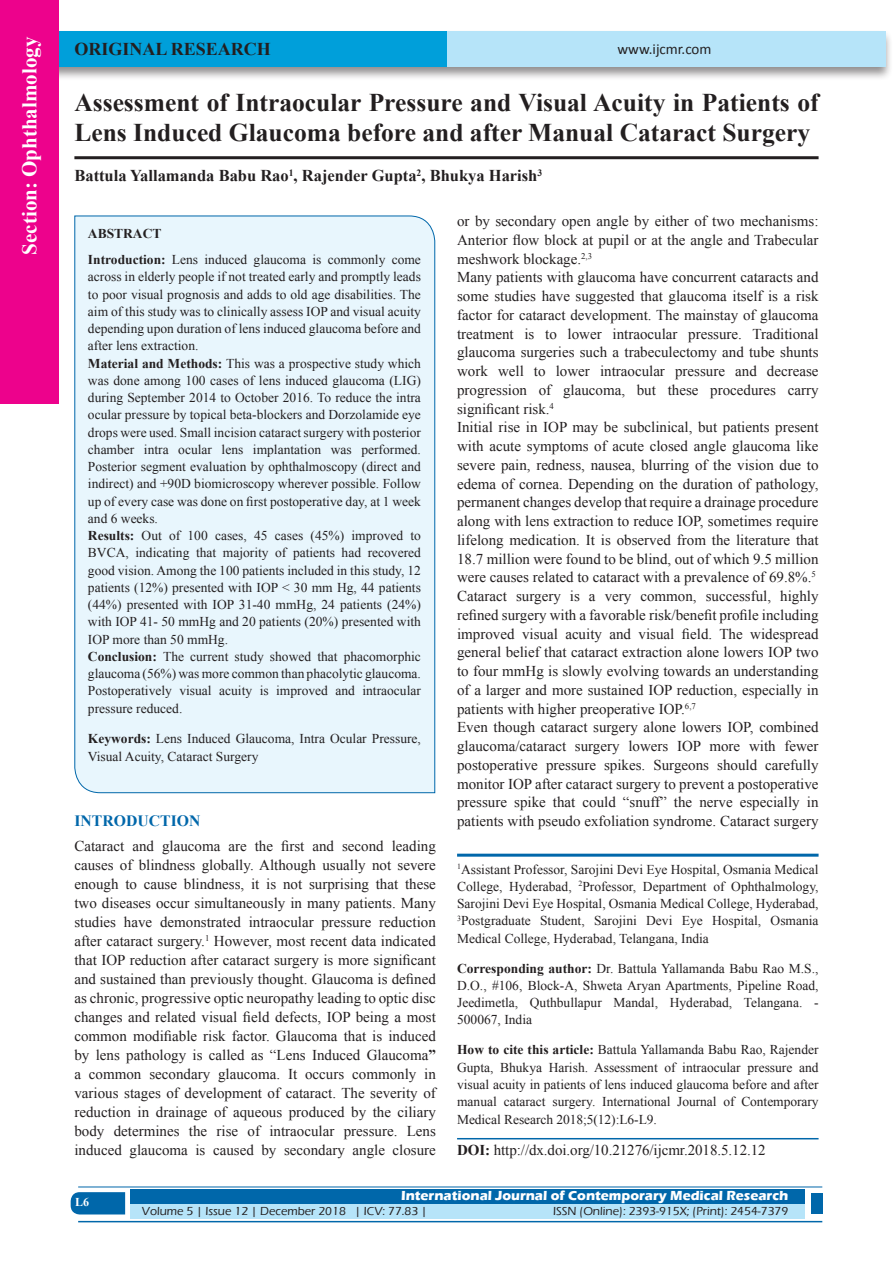
<style>
.page{position:relative;width:893px;height:1263px;background:#fff}
.page>*{position:absolute;margin:0;border:0;box-sizing:border-box;transform-origin:0 0}
.A_Title_New{font:700 25.5px/30px "Times New Roman";color:#231f20}
.t1{font:700 21px "Times New Roman";color:#fff}
.AT_new{font:700 18px "Times New Roman";color:#231f20}
.AU-New{font:700 16.5px "Times New Roman";color:#231f20}
.t2{font:700 15.75px "Times New Roman";color:#0067aa}
.TX_New{font:15px/18.8px "Times New Roman";color:#231f20;text-align:justify}
.t3{font:15px "Calibri";color:#231f20}
.Affi_New{font:13.5px/17.2px "Times New Roman";color:#231f20}
.HTC_new{font:13.5px/17.4px "Times New Roman";letter-spacing:-.005em;color:#231f20;text-align:justify}
.Corresponding{font:13.5px/17.2px "Times New Roman";color:#231f20;text-align:justify}
.t4{font:700 13.5px "Eras ITC";color:#fff}
.t5{font:500 12px "Eras ITC";color:#231f20}
.t6{font:700 12px "Times New Roman";color:#fff}
.s1{font-weight:700}
</style>
<div class="page">
<div style="left:19px;top:29px;width:874px;height:52px;background:#231f20;opacity:.5"></div>
<div style="left:28px;top:31px;width:857px;height:35px;background:#b6e4f9"></div>
<div style="left:28px;top:31px;width:418px;height:35px;background:#009fda"></div>
<div style="left:0;top:0;width:59px;height:404px;background:#ed028c"></div>
<svg style="left:71px;top:1192px;width:54px;height:22px"></svg>
<div style="left:130px;top:1189px;width:674px;height:15px;background:#0067aa"></div>
<div style="left:130px;top:1204px;width:674px;height:15px;background:#b6e4f9"></div>
<hr style="left:78px;top:1186px;width:744px;height:1px;background:#0067aa">
<hr style="left:78px;top:1221px;width:744px;height:1px;background:#0067aa">
<div style="left:811px;top:1193px;width:11px;height:21px;background:#0067aa"></div>
<hr style="left:74px;top:156px;width:745px;height:3px;background:#231f20">
<div style="left:74px;top:215px;width:361px;height:578px;background:#e8f6fd"></div>
<hr style="left:457px;top:854px;width:362px;height:3px;background:#0067aa">
<hr style="left:457px;top:1138px;width:362px;height:1px;background:#0067aa">
<h2 class="t1" style="left:15px;top:255px;width:219px;rotate:-90deg">Section: Ophthalmology</h2>
<p class="AT_new" style="left:74px;top:36px;width:198px">ORIGINAL RESEARCH</p>
<p class="t3" style="left:617px;top:40px;width:96px">www.ijcmr.com</p>
<p class="A_Title_New" style="left:74px;top:87px;width:746px">Assessment of Intraocular Pressure and Visual Acuity in Patients of<br>Lens Induced Glaucoma before and after Manual Cataract Surgery</p>
<p class="AU-New" style="left:74px;top:164px;width:469px">Battula Yallamanda Babu Rao<sup>1</sup>, Rajender Gupta<sup>2</sup>, Bhukya Harish<sup>3</sup></p>
<p class="Affi_New" style="left:88px;top:221px;width:335px;line-height:25.8px"><span class="s1">ABSTRACT<br>Introduction:</span> Lens induced glaucoma is commonly come</p>
<p class="Affi_New" style="left:88px;top:268px;width:335px">across in elderly people if not treated early and promptly leads to poor visual prognosis and adds to old age disabilities. The aim of this study was to clinically assess IOP and visual acuity depending upon duration of lens induced glaucoma before and after lens extraction.<br><span class="s1">Material and Methods:</span> This was a prospective study which was done among 100 cases of lens induced glaucoma (LIG) during September 2014 to October 2016. To reduce the intra ocular pressure by topical beta-blockers and Dorzolamide eye drops were used. Small incision cataract surgery with posterior chamber intra ocular lens implantation was performed.<br>Posterior segment evaluation by ophthalmoscopy (direct and indirect) and +90D biomicroscopy wherever possible. Follow up of every case was done on first postoperative day, at 1 week and 6 weeks.<br><span class="s1">Results:</span> Out of 100 cases, 45 cases (45%) improved to BVCA, indicating that majority of patients had recovered good vision. Among the 100 patients included in this study, 12 patients (12%) presented with IOP &lt; 30 mm Hg, 44 patients (44%) presented with IOP 31-40 mmHg, 24 patients (24%) with IOP 41- 50 mmHg and 20 patients (20%) presented with IOP more than 50 mmHg.<br><span class="s1">Conclusion:</span> The current study showed that phacomorphic glaucoma (56%) was more common than phacolytic glaucoma.<br>Postoperatively visual acuity is improved and intraocular pressure reduced.</p>
<p class="Affi_New" style="left:88px;top:730px;width:335px;line-height:18px"><span class="s1">Keywords:</span> Lens Induced Glaucoma, Intra Ocular Pressure,<br>Visual Acuity, Cataract Surgery</p>
<h1 class="t2" style="left:74px;top:809px;width:127px">INTRODUCTION</h1>
<p class="TX_New" style="left:74px;top:836px;width:363px">Cataract and glaucoma are the first and second leading causes of blindness globally. Although usually not severe enough to cause blindness, it is not surprising that these two diseases occur simultaneously in many patients. Many studies have demonstrated intraocular pressure reduction after cataract surgery.<sup>1</sup> However, most recent data indicated that IOP reduction after cataract surgery is more significant and sustained than previously thought. Glaucoma is defined as chronic, progressive optic neuropathy leading to optic disc changes and related visual field defects, IOP being a most common modifiable risk factor. Glaucoma that is induced by lens pathology is called as “Lens Induced Glaucoma<span class="s1">” </span>a common secondary glaucoma. It occurs commonly in various stages of development of cataract. The severity of reduction in drainage of aqueous produced by the ciliary body determines the rise of intraocular pressure. Lens induced glaucoma is caused by secondary angle closure</p>
<p class="TX_New" style="left:457px;top:211px;width:363px">or by secondary open angle by either of two mechanisms:<br>Anterior flow block at pupil or at the angle and Trabecular meshwork blockage.<sup>2,3</sup></p>
<p class="TX_New" style="left:457px;top:268px;width:363px">Many patients with glaucoma have concurrent cataracts and some studies have suggested that glaucoma itself is a risk factor for cataract development. The mainstay of glaucoma treatment is to lower intraocular pressure. Traditional glaucoma surgeries such a trabeculectomy and tube shunts work well to lower intraocular pressure and decrease progression of glaucoma, but these procedures carry significant risk.<sup>4</sup></p>
<p class="TX_New" style="left:457px;top:418px;width:363px">Initial rise in IOP may be subclinical, but patients present with acute symptoms of acute closed angle glaucoma like severe pain, redness, nausea, blurring of the vision due to edema of cornea. Depending on the duration of pathology, permanent changes develop that require a drainage procedure along with lens extraction to reduce IOP, sometimes require lifelong medication. It is observed from the literature that 18.7 million were found to be blind, out of which 9.5 million were causes related to cataract with a prevalence of 69.8%.<sup>5</sup></p>
<p class="TX_New" style="left:457px;top:586px;width:363px">Cataract surgery is a very common, successful, highly refined surgery with a favorable risk/benefit profile including improved visual acuity and visual field. The widespread general belief that cataract extraction alone lowers IOP two to four mmHg is slowly evolving towards an understanding of a larger and more sustained IOP reduction, especially in patients with higher preoperative IOP.<sup>6,7</sup></p>
<p class="TX_New" style="left:457px;top:718px;width:363px">Even though cataract surgery alone lowers IOP, combined glaucoma/cataract surgery lowers IOP more with fewer postoperative pressure spikes. Surgeons should carefully monitor IOP after cataract surgery to prevent a postoperative pressure spike that could “snuff” the nerve especially in patients with pseudo exfoliation syndrome. Cataract surgery</p>
<p class="Affi_New" style="left:457px;top:860px;width:363px;text-align:justify"><sup>1</sup>Assistant Professor, Sarojini Devi Eye Hospital, Osmania Medical College, Hyderabad, <sup>2</sup>Professor, Department of Ophthalmology, Sarojini Devi Eye Hospital, Osmania Medical College, Hyderabad, <sup>3</sup>Postgraduate Student, Sarojini Devi Eye Hospital, Osmania Medical College, Hyderabad, Telangana, India</p>
<p class="Corresponding" style="left:457px;top:959px;width:363px"><span class="s1">Corresponding author:</span> Dr. Battula Yallamanda Babu Rao M.S., D.O., #106, Block-A, Shweta Aryan Apartments, Pipeline Road, Jeedimetla, Quthbullapur Mandal, Hyderabad, Telangana. - 500067, India</p>
<p class="HTC_new" style="left:457px;top:1041px;width:363px"><span class="s1">How to cite this article:</span> Battula Yallamanda Babu Rao, Rajender Gupta, Bhukya Harish. Assessment of intraocular pressure and visual acuity in patients of lens induced glaucoma before and after manual cataract surgery. International Journal of Contemporary Medical Research 2018;5(12):L6-L9.</p>
<p class="TX_New" style="left:457px;top:1140px;width:310px"><span class="s1">DOI:</span> http://dx.doi.org/10.21276/ijcmr.2018.5.12.12</p>
<h4 class="t6" style="left:75px;top:1194px;width:16px">L6</h4>
<p class="t4" style="left:401px;top:1188px;width:389px">International Journal of Contemporary Medical Research</p>
<p class="t5" style="left:142px;top:1204px;width:287px">Volume 5 | Issue 12 | December 2018 | ICV: 77.83 |</p>
<p class="t5" style="left:553px;top:1204px;width:237px">ISSN (Online): 2393-915X; (Print): 2454-7379</p>
</div>
